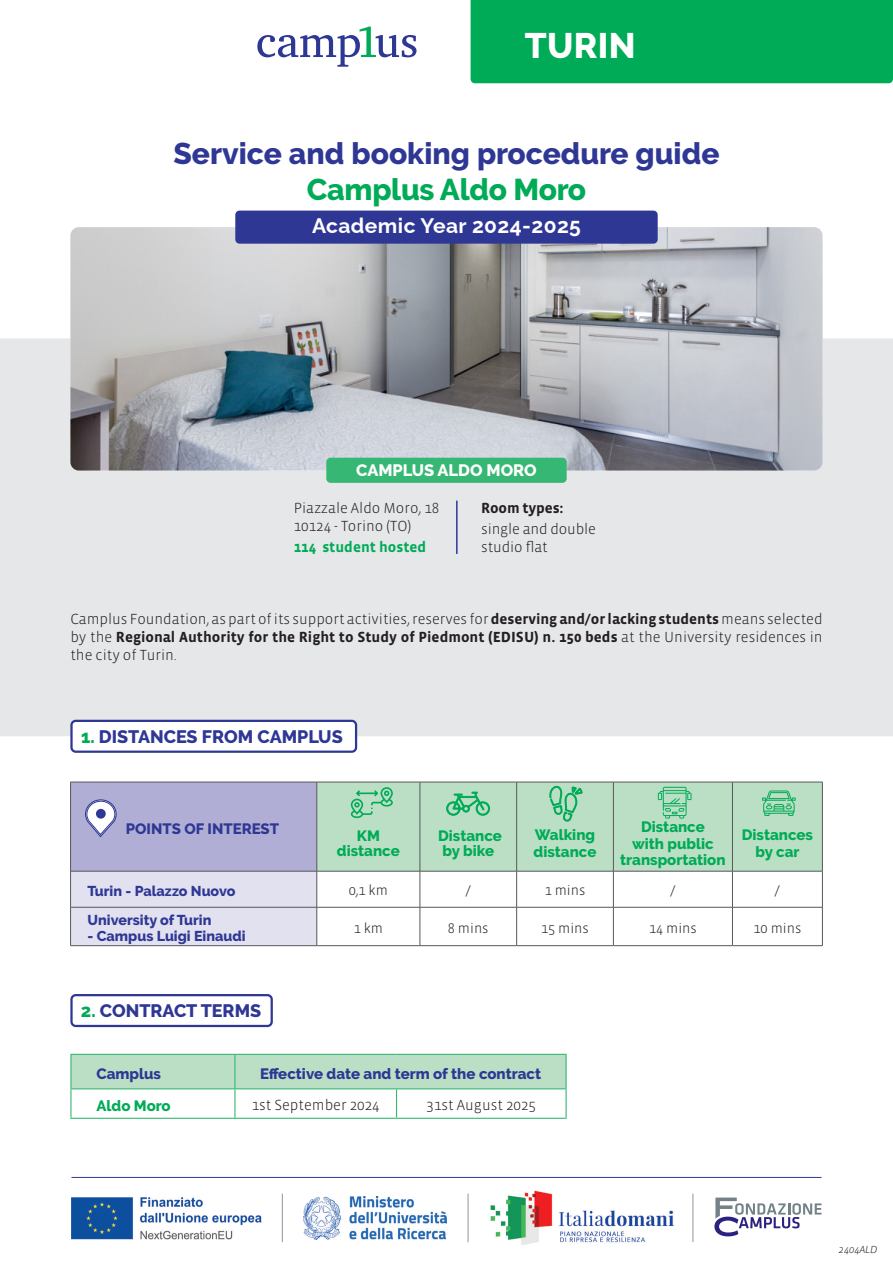
<style>
.page{position:relative;width:893px;height:1263px;background:#fff}
.page>*{position:absolute;margin:0;border:0;box-sizing:border-box;transform-origin:0 0}
.t1{font:800 35.4px "Raleway";letter-spacing:.01em;color:#fff}
.t2{font:800 30px/36px "Raleway";color:#2f3795;text-align:center}
.t3{font:700 21px "Raleway";letter-spacing:.02em;color:#fff}
.t4{font:800 18px "Raleway";color:#2f3795}
.t5{font:800 16.5px "Raleway";color:#fff}
.t6{font:300 15px/18px "Vista Sans OT";color:#231f20}
.t7{font:800 15px/15px "Raleway";color:#00ab57;text-align:center}
.t8{font:800 15px "Raleway";color:#2f3795}
.t9{font:700 15px "Vista Sans OT";color:#00ab57}
.t10{font:700 15px "Vista Sans OT";letter-spacing:-.01em;color:#231f20}
.t11{font:800 14.25px "Raleway";color:#2f3795}
.t12{font:300 14.25px "Vista Sans OT";color:#231f20}
.t13{font:italic 300 10.5px "Vista Sans OT";letter-spacing:-.01em;color:#231f20}
.s1{color:#00ab57}
.s2{font-weight:700}
</style>
<div class="page">
<hr style="left:71px;top:1177px;width:750px;height:1px;background:#2f3795">
<img style="left:71px;top:1197px;width:191px;height:42px">
<img style="left:304px;top:1196px;width:142px;height:43px">
<img style="left:490px;top:1190px;width:184px;height:55px">
<hr style="left:468px;top:1194px;width:1px;height:48px;background:#939598">
<hr style="left:282px;top:1194px;width:1px;height:48px;background:#939598">
<hr style="left:693px;top:1194px;width:1px;height:48px;background:#939598">
<svg style="left:714px;top:1197px;width:107px;height:39px"></svg>
<div style="left:0;top:338px;width:893px;height:398px;background:#e6e7e9"></div>
<img style="left:70px;top:227px;width:753px;height:244px">
<div style="left:471px;top:0;width:422px;height:83px;background:#00ab57"></div>
<svg style="left:257px;top:27px;width:159px;height:40px"></svg>
<div style="left:72px;top:721px;width:284px;height:31px;background:#fff;border-radius:4px"></div>
<div style="left:70px;top:720px;width:287px;height:33px;border:2px solid #2f3795;border-radius:4px"></div>
<div style="left:326px;top:458px;width:241px;height:25px;background:#36b773;border-radius:4px"></div>
<hr style="left:456px;top:501px;width:2px;height:53px;background:#2f3795">
<hr style="left:70px;top:782px;width:1px;height:30px;background:#57585a">
<hr style="left:70px;top:812px;width:1px;height:59px;background:#57585a">
<hr style="left:822px;top:782px;width:1px;height:30px;background:#57585a">
<hr style="left:822px;top:812px;width:1px;height:59px;background:#57585a">
<hr style="left:70px;top:871px;width:1px;height:36px;background:#57585a">
<hr style="left:822px;top:871px;width:1px;height:36px;background:#57585a">
<hr style="left:70px;top:907px;width:1px;height:38px;background:#57585a">
<hr style="left:822px;top:907px;width:1px;height:38px;background:#57585a">
<hr style="left:70px;top:945px;width:247px;height:1px;background:#57585a">
<hr style="left:732px;top:945px;width:91px;height:1px;background:#57585a">
<svg style="left:71px;top:781px;width:751px;height:165px"></svg>
<div style="left:70px;top:994px;width:203px;height:33px;border:2px solid #2f3795;border-radius:4px"></div>
<hr style="left:70px;top:1054px;width:165px;height:1px;background:#36b773">
<hr style="left:70px;top:1055px;width:2px;height:33px;background:#36b773">
<hr style="left:396px;top:1054px;width:171px;height:1px;background:#36b773">
<hr style="left:565px;top:1055px;width:2px;height:33px;background:#36b773">
<hr style="left:70px;top:1088px;width:165px;height:1px;background:#36b773">
<hr style="left:70px;top:1089px;width:2px;height:29px;background:#36b773">
<hr style="left:396px;top:1088px;width:171px;height:1px;background:#36b773">
<svg style="left:71px;top:1054px;width:495px;height:64px"></svg>
<hr style="left:565px;top:1089px;width:2px;height:29px;background:#36b773">
<hr style="left:70px;top:1118px;width:165px;height:1px;background:#36b773">
<hr style="left:235px;top:1118px;width:161px;height:1px;background:#36b773">
<hr style="left:396px;top:1118px;width:171px;height:1px;background:#36b773">
<div style="left:235px;top:211px;width:423px;height:33px;background:#2f3795;border-radius:4px"></div>
<p class="t1" style="left:525px;top:25px;width:112px">TURIN</p>
<p class="t2" style="left:174px;top:136px;width:547px">Service and booking procedure guide<br><span class="s1">Camplus Aldo Moro</span></p>
<p class="t3" style="left:312px;top:209px;width:270px">Academic Year 2024-2025</p>
<p class="t5" style="left:356px;top:461px;width:182px">CAMPLUS ALDO MORO</p>
<p class="t6" style="left:294px;top:500px;width:147px">Piazzale Aldo Moro, 18</p>
<p class="t6" style="left:294px;top:518px;width:119px">10124 - Torino (TO)</p>
<p class="t9" style="left:294px;top:540px;width:134px">114 student hosted</p>
<p class="t10" style="left:481px;top:501px;width:84px">Room types:</p>
<p class="t6" style="left:481px;top:521px;width:116px">single and double studio flat</p>
<p class="t6" style="left:70px;top:610px;width:754px;text-align:justify">Camplus Foundation, as part of its support activities, reserves for <span class="s2">deserving and/or lacking students</span> means selected by the <span class="s2">Regional Authority for the Right to Study of Piedmont (EDISU) n. 150 beds</span> at the University residences in the city of Turin.</p>
<p class="t4" style="left:81px;top:726px;width:263px"><span class="s1">1.</span> DISTANCES FROM CAMPLUS</p>
<p class="t8" style="left:126px;top:820px;width:155px">POINTS OF INTEREST</p>
<p class="t7" style="left:337px;top:828px;width:64px">KM distance</p>
<p class="t7" style="left:438px;top:828px;width:65px;text-align:left">Distance by bike</p>
<p class="t7" style="left:534px;top:827px;width:64px;line-height:16.5px;text-align:left">Walking distance</p>
<p class="t7" style="left:641px;top:819px;width:65px">Distance</p>
<p class="t7" style="left:632px;top:836px;width:83px">with public</p>
<p class="t7" style="left:620px;top:852px;width:107px">transportation</p>
<p class="t7" style="left:742px;top:827px;width:73px;line-height:16.5px">Distances by car</p>
<p class="t11" style="left:88px;top:883px;width:149px">Turin - Palazzo Nuovo</p>
<p class="t12" style="left:349px;top:883px;width:41px">0,1 km</p>
<p class="t12" style="left:466px;top:883px;width:7px">/</p>
<p class="t12" style="left:545px;top:883px;width:42px">1 mins</p>
<p class="t12" style="left:670px;top:883px;width:7px">/</p>
<p class="t12" style="left:775px;top:883px;width:7px">/</p>
<p class="t11" style="left:88px;top:912px;width:125px">University of Turin</p>
<p class="t11" style="left:88px;top:928px;width:160px">- Campus Luigi Einaudi</p>
<p class="t12" style="left:354px;top:920px;width:31px">1 km</p>
<p class="t12" style="left:448px;top:920px;width:42px">8 mins</p>
<p class="t12" style="left:541px;top:920px;width:49px">15 mins</p>
<p class="t12" style="left:649px;top:920px;width:49px">14 mins</p>
<p class="t12" style="left:753px;top:920px;width:49px">10 mins</p>
<p class="t4" style="left:81px;top:1000px;width:182px"><span class="s1">2.</span> CONTRACT TERMS</p>
<p class="t8" style="left:96px;top:1065px;width:66px">Camplus</p>
<p class="t8" style="left:260px;top:1065px;width:283px">Effective date and term of the contract</p>
<p class="t7" style="left:96px;top:1098px;width:76px">Aldo Moro</p>
<p class="t6" style="left:252px;top:1096px;width:129px">1st September 2024</p>
<p class="t6" style="left:427px;top:1096px;width:111px">31st August 2025</p>
<p class="t13" style="left:839px;top:1243px;width:40px">2404ALD</p>
</div>
